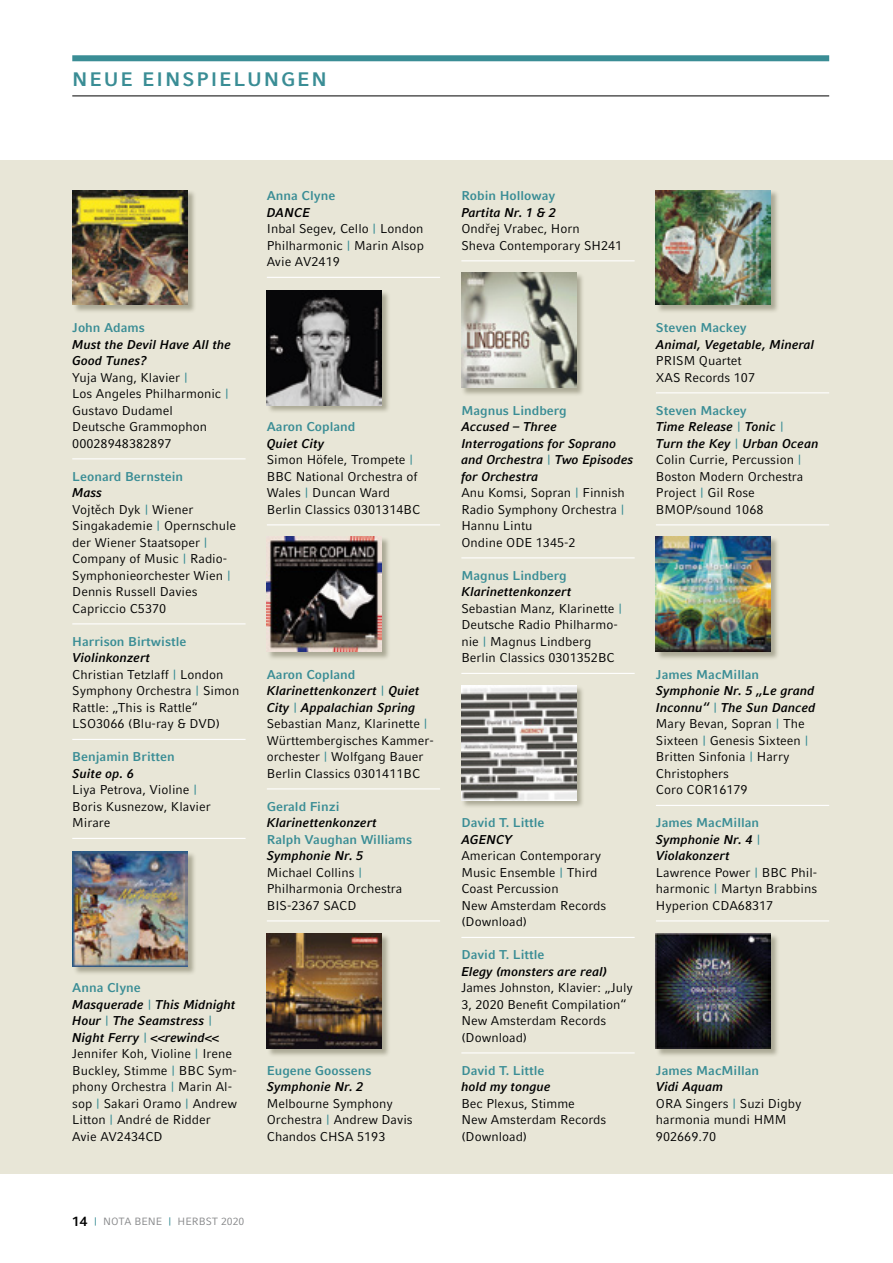
<style>
.page{position:relative;width:893px;height:1263px;background:#fff}
.page>*{position:absolute;margin:0;border:0;box-sizing:border-box;transform-origin:0 0}
.t1{font:700 19.5px "Compatil Fact LT Pro";letter-spacing:.1em;color:#3a8d95}
.t2{font:12.75px/16.5px "Compatil Fact LT Pro";color:#000}
.t3{font:italic 700 12.75px/16.5px "Compatil Fact LT Pro";color:#000}
.t4{font:700 12.75px "Compatil Fact LT Pro";color:#3a8d95}
.t5{font:10.5px "Compatil Fact LT Pro";color:#87888a}
.s1{font-weight:700;font-style:italic}
.s2{color:#3a8d95}
.s3{font-weight:700;color:#3a8d95}
.s4{font-weight:400;font-style:normal;color:#3a8d95}
.s5{font-weight:400;font-style:normal}
.s6{font-weight:700;font-size:13.5px;color:#000}
</style>
<div class="page">
<div style="left:72px;top:55px;width:757px;height:6px;background:#3a8d95"></div>
<hr style="left:72px;top:96px;width:757px;height:1px;background:#000">
<div style="left:0;top:161px;width:893px;height:1013px;background:#e8e6d7"></div>
<hr style="left:72px;top:458px;width:174px;height:1px;background:#fff">
<hr style="left:72px;top:623px;width:174px;height:1px;background:#fff">
<hr style="left:72px;top:739px;width:174px;height:1px;background:#fff">
<hr style="left:72px;top:838px;width:174px;height:1px;background:#fff">
<hr style="left:267px;top:277px;width:173px;height:1px;background:#fff">
<hr style="left:267px;top:524px;width:173px;height:1px;background:#fff">
<hr style="left:267px;top:788px;width:173px;height:1px;background:#fff">
<hr style="left:267px;top:920px;width:173px;height:1px;background:#fff">
<hr style="left:461px;top:260px;width:174px;height:1px;background:#fff">
<hr style="left:461px;top:557px;width:174px;height:1px;background:#fff">
<hr style="left:461px;top:673px;width:174px;height:1px;background:#fff">
<hr style="left:461px;top:937px;width:174px;height:1px;background:#fff">
<hr style="left:461px;top:1052px;width:174px;height:1px;background:#fff">
<hr style="left:656px;top:392px;width:173px;height:1px;background:#fff">
<hr style="left:656px;top:524px;width:173px;height:1px;background:#fff">
<hr style="left:656px;top:805px;width:173px;height:1px;background:#fff">
<hr style="left:656px;top:920px;width:173px;height:1px;background:#fff">
<div style="left:73px;top:190px;width:123px;height:123px;background:#706e56;opacity:.5"></div>
<img style="left:73px;top:190px;width:114px;height:115px">
<div style="left:656px;top:190px;width:123px;height:123px;background:#706e56;opacity:.5"></div>
<img style="left:656px;top:190px;width:115px;height:115px">
<div style="left:462px;top:273px;width:123px;height:123px;background:#706e56;opacity:.5"></div>
<img style="left:461px;top:273px;width:115px;height:115px">
<div style="left:73px;top:852px;width:123px;height:123px;background:#706e56;opacity:.5"></div>
<img style="left:73px;top:852px;width:114px;height:115px">
<div style="left:267px;top:934px;width:123px;height:123px;background:#706e56;opacity:.5"></div>
<img style="left:267px;top:934px;width:115px;height:114px">
<div style="left:267px;top:537px;width:123px;height:123px;background:#706e56;opacity:.5"></div>
<img style="left:267px;top:537px;width:115px;height:115px">
<div style="left:267px;top:291px;width:123px;height:123px;background:#706e56;opacity:.5"></div>
<img style="left:267px;top:290px;width:115px;height:115px">
<div style="left:462px;top:685px;width:123px;height:123px;background:#706e56;opacity:.5"></div>
<img style="left:461px;top:685px;width:115px;height:115px">
<div style="left:656px;top:537px;width:123px;height:123px;background:#706e56;opacity:.5"></div>
<img style="left:656px;top:537px;width:115px;height:115px">
<div style="left:656px;top:934px;width:123px;height:123px;background:#706e56;opacity:.5"></div>
<img style="left:656px;top:934px;width:115px;height:114px">
<h1 class="t1" style="left:72px;top:67px;width:32px">Neue</h1>
<h1 class="t1" style="left:142px;top:67px;width:28px">Einspie</h1>
<h1 class="t1" style="left:234px;top:67px;width:78px">lungen</h1>
<p class="t4" style="left:72px;top:320px;width:74px">John Adams</p>
<p class="t2" style="left:72px;top:336px;width:160px"><span class="s1">Must the Devil Have All the<br>Good Tunes?<br></span>Yuja Wang, Klavier <span class="s2">|<br></span>Los Angeles Philharmonic <span class="s2">|<br></span>Gustavo Dudamel<br>Deutsche Grammophon<br>00028948382897</p>
<p class="t4" style="left:72px;top:469px;width:112px">Leonard Bernstein</p>
<p class="t2" style="left:72px;top:484px;width:165px"><span class="s1">Mass<br></span>Vojtěch Dyk <span class="s2">|</span> Wiener<br>Singakademie <span class="s2">|</span> Opernschule der Wiener Staatsoper <span class="s2">|<br></span>Company of Music <span class="s2">|</span> Radio-<br>Symphonieorchester Wien <span class="s2">|<br></span>Dennis Russell Davies<br>Capriccio C5370</p>
<p class="t4" style="left:72px;top:634px;width:116px">Harrison Birtwistle</p>
<p class="t2" style="left:72px;top:649px;width:169px"><span class="s1">Violinkonzert<br></span>Christian Tetzlaff <span class="s2">|</span> London<br>Symphony Orchestra <span class="s2">|</span> Simon<br>Rattle: „This is Rattle“<br>LSO3066 (B lu-ray &amp; DVD)</p>
<p class="t4" style="left:72px;top:749px;width:104px">Benjamin Britten</p>
<p class="t2" style="left:72px;top:765px;width:140px"><span class="s1">Suite op. 6<br></span>Liya Petrova, Violine <span class="s2">|<br></span>Boris Kusnezow, Klavier<br>Mirare</p>
<p class="t2" style="left:72px;top:979px;width:166px"><span class="s3">Anna Clyne<br></span><span class="s1">Masquerade</span> <span class="s2">|</span> <span class="s1">This Midnight<br>Hour</span> <span class="s2">|</span> <span class="s1">The Seamstress</span> <span class="s2">|<br></span><span class="s1">Night Ferry</span> <span class="s2">|</span> <span class="s1">&lt;&lt;rewind&lt;&lt;<br></span>Jennifer Koh, Violine <span class="s2">|</span> Irene<br>Buckley, Stimme <span class="s2">|</span> BBC Sym&shy;phony Orchestra <span class="s2">|</span> Marin Al&shy;sop <span class="s2">|</span> Sakari Oramo <span class="s2">|</span> Andrew<br>Litton <span class="s2">|</span> André de Ridder<br>Avie AV2434CD</p>
<p class="t4" style="left:267px;top:188px;width:70px">Anna Clyne</p>
<p class="t2" style="left:267px;top:204px;width:159px"><span class="s1">DANCE<br></span>Inbal Segev, Cello <span class="s2">|</span> London<br>Philharmonic <span class="s2">|</span> Marin Alsop<br>Avie AV2419</p>
<p class="t4" style="left:267px;top:419px;width:90px">Aaron Copland</p>
<p class="t2" style="left:267px;top:435px;width:155px"><span class="s1">Quiet City<br></span>Simon Höfele, Trompete <span class="s2">|<br></span>BB C National Orchestra of<br>Wales <span class="s2">|</span> Duncan Ward<br>Berlin Classics 0301314BC</p>
<p class="t2" style="left:267px;top:666px;width:167px"><span class="s3">Aaron Copland<br></span><span class="s1">Klarinettenkonzert</span> <span class="s2">|</span> <span class="s1">Quiet<br>City</span> <span class="s2">|</span> <span class="s1">Appalachian Spring<br></span>Sebastian Manz, Klarinette <span class="s2">|<br></span>Württembergisches Kammer&shy;orchester <span class="s2">|</span> Wolfgang Bauer<br>Berlin Classics 0301411BC</p>
<p class="t4" style="left:267px;top:799px;width:74px">Gerald Finzi</p>
<p class="t3" style="left:267px;top:815px;width:112px">Klarinettenkonzert</p>
<p class="t4" style="left:267px;top:832px;width:147px">Ralph Vaughan Williams</p>
<p class="t2" style="left:267px;top:847px;width:137px"><span class="s1">Symphonie Nr. 5<br></span>Michael Collins <span class="s2">|<br></span>Philharmonia Orchestra<br>B IS-2367 SACD</p>
<p class="t4" style="left:267px;top:1063px;width:106px">Eugene Goossens</p>
<p class="t3" style="left:267px;top:1078px;width:98px">Symphonie Nr. 2</p>
<p class="t2" style="left:267px;top:1095px;width:147px">Melbourne Symphony<br>Orchestra <span class="s2">|</span> Andrew Davis<br>Chandos CHSA 5193</p>
<p class="t4" style="left:461px;top:188px;width:96px">Robin Holloway</p>
<p class="t3" style="left:461px;top:204px;width:97px">Partita Nr. 1 &amp; 2</p>
<p class="t2" style="left:461px;top:221px;width:162px">Ondřej Vrabec, Horn<br>Sheva Contemporary SH241</p>
<p class="t4" style="left:461px;top:403px;width:107px">Magnus Lindberg</p>
<p class="t3" style="left:461px;top:419px;width:174px">Accused – Three<br>Interrogations for Soprano and Orchestra <span class="s4">|</span> Two Episodes for Orchestra<br><span class="s5">Anu Komsi, Sopran</span> <span class="s4">|</span> <span class="s5">Finnish<br>Radio Symphony Orchestra</span> <span class="s4">|<br></span><span class="s5">Hannu Lintu<br>Ondine ODE</span></p>
<p class="t2" style="left:536px;top:534px;width:41px">1345-2</p>
<p class="t4" style="left:461px;top:568px;width:107px">Magnus Lindberg</p>
<p class="t2" style="left:461px;top:583px;width:162px"><span class="s1">Klarinettenkonzert<br></span>Sebastian Manz, Klarinette <span class="s2">|<br></span>Deutsche Radio Philharmo&shy;nie <span class="s2">|</span> Magnus Lindberg<br>Berlin Classics 0301352BC</p>
<p class="t4" style="left:461px;top:815px;width:85px">David T. Little</p>
<p class="t3" style="left:461px;top:831px;width:52px">AGENCY</p>
<p class="t2" style="left:461px;top:847px;width:146px">American Contemporary<br>Music Ensemble <span class="s2">|</span> Third<br>Coast Percussion<br>New Amsterdam Records (Download)</p>
<p class="t4" style="left:461px;top:947px;width:85px">David T. Little</p>
<p class="t3" style="left:461px;top:963px;width:147px">Elegy (monsters are real)</p>
<p class="t2" style="left:461px;top:979px;width:173px">James Johnston, Klavier: „July<br>3, 2020 Benefit Compilation“<br>New Amsterdam Records (Download)</p>
<p class="t4" style="left:461px;top:1063px;width:85px">David T. Little</p>
<p class="t3" style="left:461px;top:1078px;width:91px">hold my tongue</p>
<p class="t2" style="left:461px;top:1095px;width:146px">Bec Plexus, Stimme<br>New Amsterdam Records (Download)</p>
<p class="t4" style="left:656px;top:320px;width:92px">Steven Mackey</p>
<p class="t3" style="left:656px;top:336px;width:160px">Animal, Vegetable, Mineral</p>
<p class="t2" style="left:656px;top:353px;width:101px">PRISM Quartet<br>XAS Records 107</p>
<p class="t2" style="left:656px;top:402px;width:164px"><span class="s3">Steven Mackey<br></span><span class="s1">Time Release</span> <span class="s2">|</span> <span class="s1">Tonic</span> <span class="s2">|<br></span><span class="s1">Turn the Key</span> <span class="s2">|</span> <span class="s1">Urban Ocean<br></span>Colin Currie, Percussion <span class="s2">|<br></span>Boston Modern Orchestra<br>Project <span class="s2">|</span> Gil Rose<br>B MOP/sound 1068</p>
<p class="t4" style="left:656px;top:667px;width:105px">James MacMillan</p>
<p class="t2" style="left:656px;top:682px;width:161px"><span class="s1">Symphonie Nr. 5 „Le grand<br>Inconnu“</span> <span class="s2">|</span> <span class="s1">The Sun Danced<br></span>Mary Bevan, Sopran <span class="s2">|</span> The<br>Sixteen <span class="s2">|</span> Genesis Sixteen <span class="s2">|<br></span>B ritten Sinfonia <span class="s2">|</span> Harry<br>Christophers<br>Coro COR16179</p>
<p class="t2" style="left:656px;top:814px;width:163px"><span class="s3">James MacMillan<br></span><span class="s1">Symphonie Nr. 4</span> <span class="s2">|<br></span><span class="s1">Violakonzert<br></span>Lawrence Power <span class="s2">|</span> BBC Phil&shy;harmonic <span class="s2">|</span> Martyn Brabbins<br>Hyperion CDA68317</p>
<p class="t4" style="left:656px;top:1063px;width:105px">James MacMillan</p>
<p class="t3" style="left:656px;top:1078px;width:69px">Vidi Aquam</p>
<p class="t2" style="left:656px;top:1095px;width:10px">ORA</p>
<p class="t2" style="left:656px;top:1095px;width:147px;text-indent:29px">Singers <span class="s2">|</span> Suzi Digby harmonia mundi HMM<br>902669.70</p>
<p class="t5" style="left:72px;top:1215px;width:174px"><span class="s6">14</span> <span class="s2">|</span> Nota B en e <span class="s2">|</span> Herbst 2020</p>
</div>
